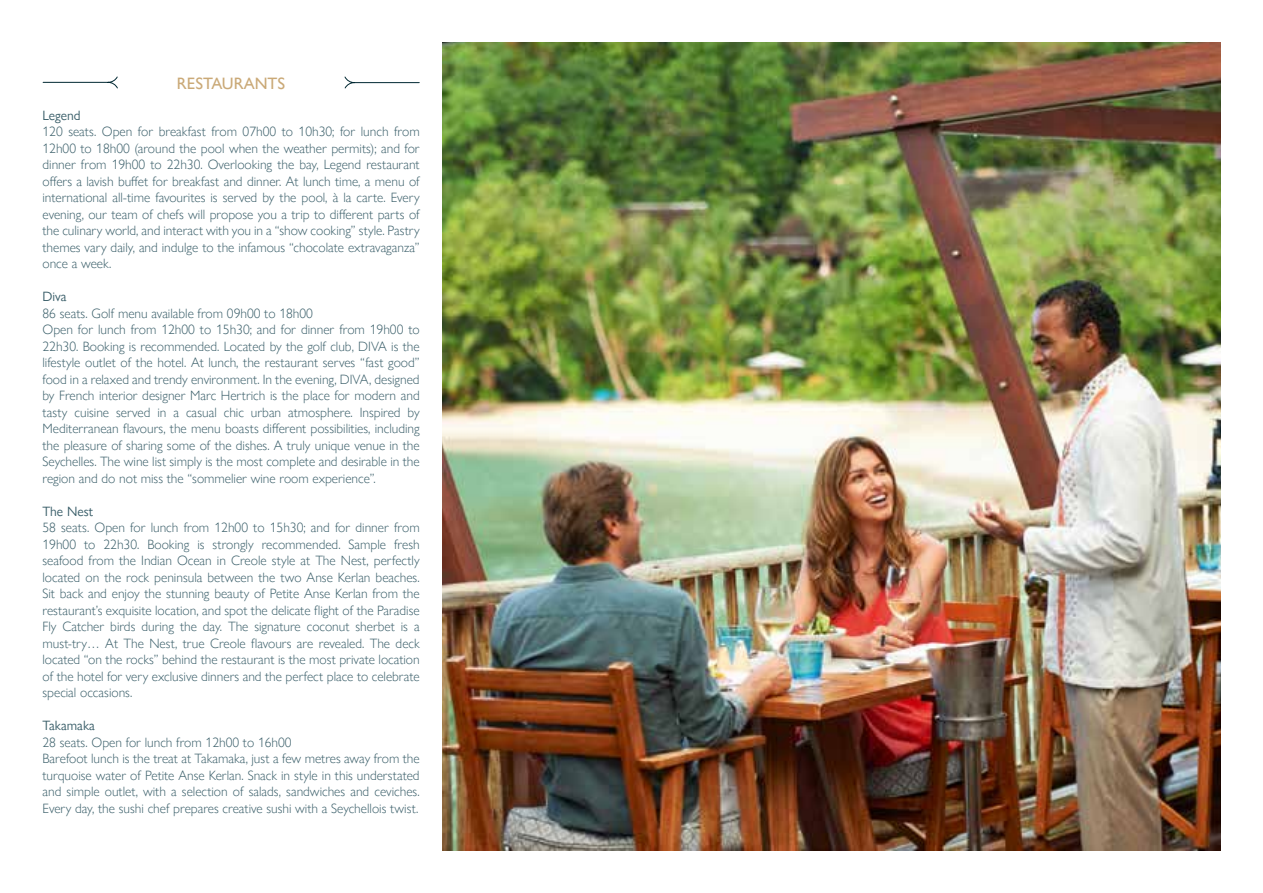
<style>
.page{position:relative;width:1263px;height:893px;background:#fff}
.page>*{position:absolute;margin:0;border:0;box-sizing:border-box;transform-origin:0 0}
.t1{font:500 16.5px "Gill Sans Nova";color:#caa977}
.t2{font:300 13.5px/16.5px "Gill Sans Nova";color:#375c67;text-align:justify}
.t3{font:13.5px "Gill Sans Nova";color:#375c67}
</style>
<div class="page">
<img style="left:443px;top:43px;width:777px;height:807px">
<svg style="left:42px;top:76px;width:378px;height:13px"></svg>
<p class="t1" style="left:177px;top:73px;width:110px">RESTAURANTS</p>
<p class="t3" style="left:43px;top:107px;width:40px">Legend</p>
<p class="t2" style="left:43px;top:123px;width:379px">120 seats. Open for breakfast from 07h00 to 10h30; for lunch from 12h00 to 18h00 (around the pool when the weather permits); and for dinner from 19h00 to 22h30. Overlooking the bay, Legend restaurant offers a lavish buffet for breakfast and dinner. At lunch time, a menu of international all-time favourites is served by the pool, à la carte. Every evening, our team of chefs will propose you a trip to different parts of the culinary world, and interact with you in a “show cooking” style. Pastry themes vary daily, and indulge to the infamous “chocolate extravaganza” once a week.</p>
<p class="t3" style="left:43px;top:288px;width:26px">Diva</p>
<p class="t2" style="left:43px;top:305px;width:379px;text-align:left">86 seats. Golf menu available from 09h00 to 18h00<br>Open for lunch from 12h00 to 15h30; and for dinner from 19h00 to 22h30. Booking is recommended. Located by the golf club, DIVA is the lifestyle outlet of the hotel. At lunch, the restaurant serves “fast good” food in a relaxed and trendy environment. In the evening, DIVA, designed by French interior designer Marc Hertrich is the place for modern and tasty cuisine served in a casual chic urban atmosphere. Inspired by Mediterranean flavours, the menu boasts different possibilities, including the pleasure of sharing some of the dishes. A truly unique venue in the Seychelles. The wine list simply is the most complete and desirable in the region and do not miss the “sommelier wine room experience”.</p>
<p class="t3" style="left:43px;top:503px;width:52px">The Nest</p>
<p class="t2" style="left:43px;top:519px;width:379px">58 seats. Open for lunch from 12h00 to 15h30; and for dinner from 19h00 to 22h30. Booking is strongly recommended. Sample fresh seafood from the Indian Ocean in Creole style at The Nest, perfectly located on the rock peninsula between the two Anse Kerlan beaches.<br>Sit back and enjoy the stunning beauty of Petite Anse Kerlan from the restaurant’s exquisite location, and spot the delicate flight of the Paradise Fly Catcher birds during the day. The signature coconut sherbet is a must-try… At The Nest, true Creole flavours are revealed. The deck located “on the rocks” behind the restaurant is the most private location of the hotel for very exclusive dinners and the perfect place to celebrate special occasions.</p>
<p class="t3" style="left:43px;top:717px;width:54px">Takamaka</p>
<p class="t2" style="left:43px;top:734px;width:379px;text-align:left">28 seats. Open for lunch from 12h00 to 16h00<br>Barefoot lunch is the treat at Takamaka, just a few metres away from the turquoise water of Petite Anse Kerlan. Snack in style in this understated and simple outlet, with a selection of salads, sandwiches and ceviches.<br>Every day, the sushi chef prepares creative sushi with a Seychellois twist.</p>
</div>
